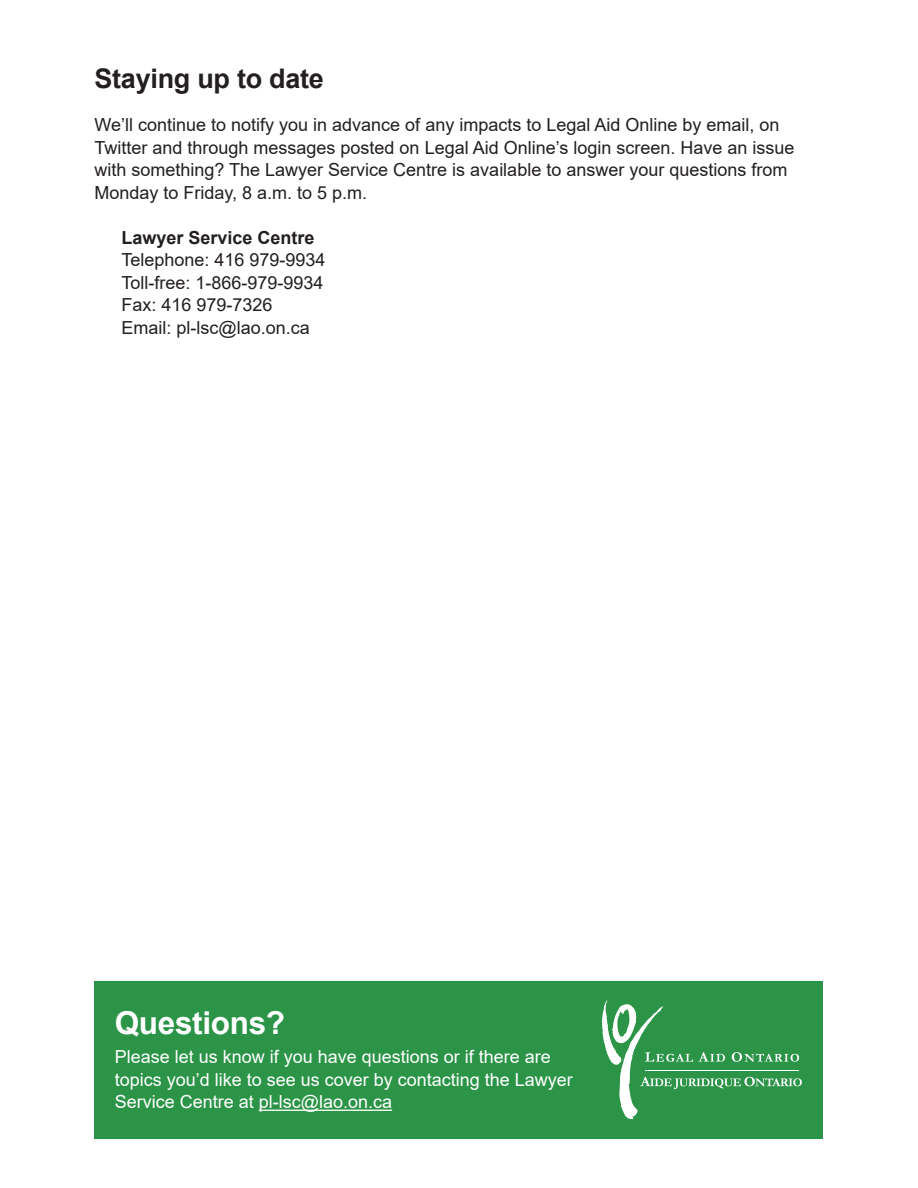
<style>
.page{position:relative;width:918px;height:1188px;background:#fff}
.page>*{position:absolute;margin:0;border:0;box-sizing:border-box;transform-origin:0 0}
.Heading_2{font:700 31.5px "Arial";letter-spacing:-.01em;color:#fff}
.Heading_2-2{font:700 27px "Arial";letter-spacing:-.01em;color:#231f20}
.t1{font:18px/22.5px "Arial";color:#231f20}
.t2{font:18px/22.5px "Arial";color:#fff}
.t3{font:700 18px "Arial";color:#231f20}
</style>
<div class="page">
<div style="left:94px;top:981px;width:730px;height:157px;background:#2b9447"></div>
<hr style="left:259px;top:1110px;width:133px;height:1px;background:#fff">
<svg style="left:602px;top:1000px;width:200px;height:119px"></svg>
<h2 class="Heading_2-2" style="left:94px;top:59px;width:231px">Staying up to date</h2>
<p class="t1" style="left:94px;top:114px;width:702px">We’ll continue to notify you in advance of any impacts to Legal Aid Online by email, on Twitter and through messages posted on Legal Aid Online’s login screen. Have an issue with something? The Lawyer Service Centre is available to answer your questions from Monday to Friday, 8 a.m. to 5 p.m.</p>
<p class="t3" style="left:122px;top:225px;width:195px">Lawyer Service Centre</p>
<p class="t1" style="left:122px;top:249px;width:206px">Telephone: 416 979-9934</p>
<p class="t1" style="left:122px;top:271px;width:204px">Toll-free: 1-866-979-9934</p>
<p class="t1" style="left:122px;top:294px;width:153px">Fax: 416 979-7326</p>
<p class="t1" style="left:122px;top:316px;width:190px">Email: pl-lsc@lao.on.ca</p>
<h2 class="Heading_2" style="left:115px;top:1001px;width:172px">Questions?</h2>
<p class="t2" style="left:115px;top:1046px;width:460px">Please let us know if you have questions or if there are topics you’d like to see us cover by contacting the Lawyer<br>Service Centre at pl‑lsc@lao.on.ca</p>
</div>
